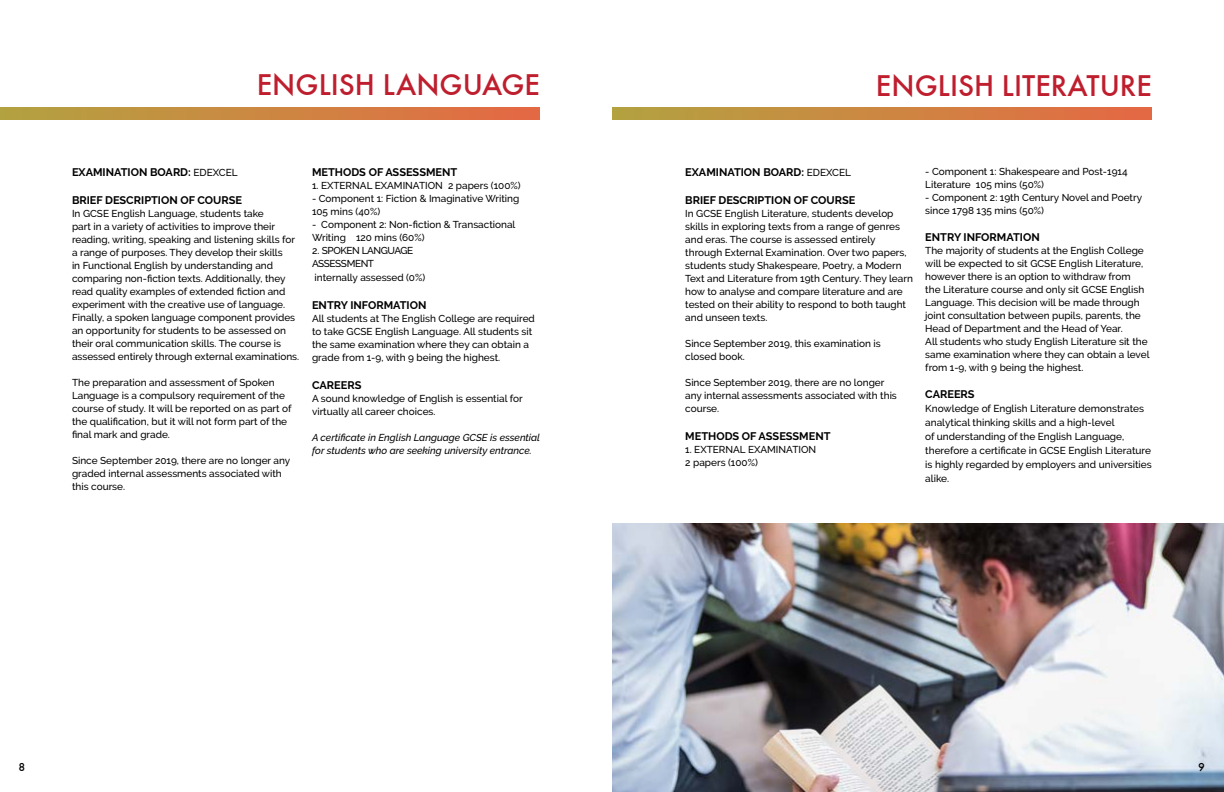
<style>
.page{position:relative;width:1224px;height:792px;background:#fff}
.page>*{position:absolute;margin:0;border:0;box-sizing:border-box;transform-origin:0 0}
.t1{font:31px "Futura T Medium";color:#be1e2d}
.t2{font:12px "Futura T Medium";color:#000}
.t3{font:700 11px "Raleway";color:#000}
.t4{font:500 10.1px/14px "Raleway";color:#000}
.t5{font:500 10px/13px "Raleway";color:#000}
.t6{font:italic 500 10px/13px "Raleway";color:#000}
.t7{font:500 10px/13px "Raleway";letter-spacing:-.04em;color:#000}
.s1{font-weight:500;font-size:10.1px}
</style>
<div class="page">
<img style="left:613px;top:523px;width:611px;height:269px">
<svg style="left:612px;top:108px;width:540px;height:12px;background:#cc8542"></svg>
<svg style="left:0;top:108px;width:540px;height:12px;background:#cc8542"></svg>
<h1 class="t1" style="left:257px;top:66px;width:285px">ENGLISH LANGUAGE</h1>
<p class="t3" style="left:72px;top:166px;width:167px">EXAMINATION BOARD: <span class="s1">EDEXCEL</span></p>
<p class="t3" style="left:72px;top:194px;width:172px">BRIEF DESCRIPTION OF COURSE</p>
<p class="t5" style="left:72px;top:207px;width:229px">In GCSE English Language, students take<br>part in a variety of activities to improve their reading, writing, speaking and listening skills for a range of purposes. They develop their skills<br>in Functional English by understanding and comparing non-fiction texts. Additionally, they read quality examples of extended fiction and experiment with the creative use of language.<br>Finally, a spoken language component provides an opportunity for students to be assessed on their oral communication skills. The course is assessed entirely through external examinations.</p>
<p class="t5" style="left:72px;top:376px;width:221px">The preparation and assessment of Spoken Language is a compulsory requirement of the course of study. It will be reported on as part of the qualification, but it will not form part of the final mark and grade.</p>
<p class="t5" style="left:72px;top:454px;width:220px">Since September 2019, there are no longer any graded internal assessments associated with this course.</p>
<p class="t3" style="left:312px;top:166px;width:147px">METHODS OF ASSESSMENT</p>
<p class="t5" style="left:312px;top:179px;width:210px">1. EXTERNAL EXAMINATION 2 papers (100%)</p>
<p class="t5" style="left:312px;top:192px;width:209px">- Component 1: Fiction &amp; Imaginative Writing<br>105 mins (40%)</p>
<p class="t5" style="left:312px;top:218px;width:205px">- Component 2: Non-fiction &amp; Transactional<br>Writing 120 mins (60%)</p>
<p class="t7" style="left:312px;top:244px;width:103px">2. SPOKEN LANGUAGE<br>ASSESSMENT</p>
<p class="t5" style="left:315px;top:271px;width:112px">internally assessed (0%)</p>
<p class="t3" style="left:312px;top:299px;width:116px">ENTRY INFORMATION</p>
<p class="t5" style="left:312px;top:312px;width:224px">All students at The English College are required to take GCSE English Language. All students sit the same examination where they can obtain a grade from 1-9, with 9 being the highest.</p>
<p class="t3" style="left:312px;top:379px;width:51px">CAREERS</p>
<p class="t5" style="left:312px;top:392px;width:212px">A sound knowledge of English is essential for virtually all career choices.</p>
<p class="t6" style="left:312px;top:431px;width:230px">A certificate in English Language GCSE is essential for students who are seeking university entrance.</p>
<p class="t2" style="left:18px;top:760px;width:8px">8</p>
<h1 class="t1" style="left:876px;top:67px;width:278px">ENGLISH LITERATURE</h1>
<p class="t3" style="left:685px;top:166px;width:167px">EXAMINATION BOARD: <span class="s1">EDEXCEL</span></p>
<p class="t3" style="left:685px;top:194px;width:172px">BRIEF DESCRIPTION OF COURSE</p>
<p class="t5" style="left:685px;top:207px;width:229px">In GCSE English Literature, students develop skills in exploring texts from a range of genres and eras. The course is assessed entirely through External Examination. Over two papers, students study Shakespeare, Poetry, a Modern Text and Literature from 19th Century. They learn how to analyse and compare literature and are tested on their ability to respond to both taught and unseen texts.</p>
<p class="t5" style="left:685px;top:337px;width:197px">Since September 2019, this examination is closed book.</p>
<p class="t5" style="left:685px;top:376px;width:213px">Since September 2019, there are no longer any internal assessments associated with this course.</p>
<p class="t3" style="left:685px;top:430px;width:147px">METHODS OF ASSESSMENT</p>
<p class="t5" style="left:685px;top:443px;width:133px">1. EXTERNAL EXAMINATION<br>2 papers (100%)</p>
<p class="t5" style="left:925px;top:165px;width:204px">- Component 1: Shakespeare and Post-1914<br>Literature 105 mins (50%)</p>
<p class="t5" style="left:925px;top:191px;width:218px">- Component 2: 19th Century Novel and Poetry since 1798 135 mins (50%)</p>
<p class="t3" style="left:925px;top:231px;width:116px">ENTRY INFORMATION</p>
<p class="t5" style="left:925px;top:244px;width:226px">The majority of students at the English College will be expected to sit GCSE English Literature, however there is an option to withdraw from<br>the Literature course and only sit GCSE English Language. This decision will be made through joint consultation between pupils, parents, the Head of Department and the Head of Year.<br>All students who study English Literature sit the same examination where they can obtain a level from 1-9, with 9 being the highest.</p>
<p class="t3" style="left:925px;top:388px;width:51px">CAREERS</p>
<p class="t4" style="left:925px;top:401px;width:228px">Knowledge of English Literature demonstrates analytical thinking skills and a high-level<br>of understanding of the English Language, therefore a certificate in GCSE English Literature is highly regarded by employers and universities alike.</p>
<p class="t2" style="left:1198px;top:760px;width:8px">9</p>
</div>
